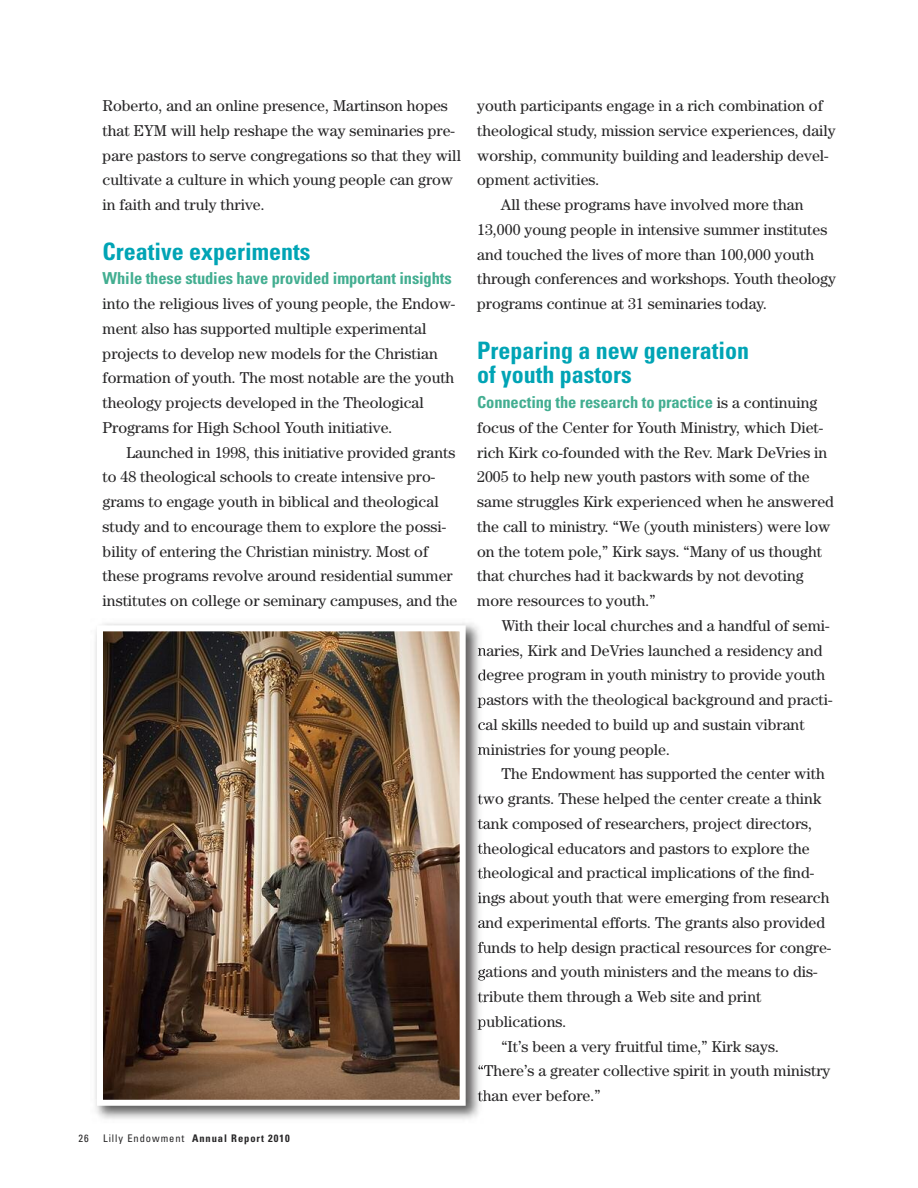
<style>
.page{position:relative;width:918px;height:1188px;background:#fff}
.page>*{position:absolute;margin:0;border:0;box-sizing:border-box;transform-origin:0 0}
.t1{font:700 condensed 24px/24.8px "Univers";color:#00a4b5}
.t2{font:700 condensed 16.5px "Univers";letter-spacing:-.01em;color:#43ae91}
.t3{font:15.75px/24.8px "Century";color:#272627}
.t4{font:700 condensed 10.5px "Univers";letter-spacing:.09em;color:#272627}
.t5{font:condensed 10.5px "Univers";color:#272627}
.s1{font-weight:400}
.s2{font-family:"Century";font-weight:400;font-stretch:normal;font-size:15.75px;color:#272627}
</style>
<div class="page">
<img style="left:95px;top:623px;width:390px;height:497px">
<svg style="left:478px;top:645px;width:7px;height:12px"></svg>
<svg style="left:478px;top:670px;width:7px;height:13px"></svg>
<svg style="left:478px;top:695px;width:7px;height:13px"></svg>
<svg style="left:478px;top:720px;width:7px;height:10px"></svg>
<svg style="left:478px;top:744px;width:7px;height:11px"></svg>
<svg style="left:478px;top:794px;width:7px;height:12px"></svg>
<svg style="left:478px;top:818px;width:7px;height:13px"></svg>
<svg style="left:478px;top:843px;width:7px;height:12px"></svg>
<svg style="left:478px;top:868px;width:7px;height:13px"></svg>
<svg style="left:478px;top:892px;width:7px;height:13px"></svg>
<svg style="left:478px;top:918px;width:7px;height:12px"></svg>
<svg style="left:478px;top:942px;width:7px;height:12px"></svg>
<img style="left:478px;top:967px;width:7px;height:14px">
<svg style="left:478px;top:991px;width:7px;height:11px"></svg>
<svg style="left:478px;top:1017px;width:7px;height:13px"></svg>
<svg style="left:478px;top:1065px;width:7px;height:6px"></svg>
<svg style="left:478px;top:1090px;width:7px;height:11px"></svg>
<img style="left:104px;top:632px;width:355px;height:467px">
<div style="left:97px;top:625px;width:369px;height:481px;border:6px solid #fff"></div>
<p class="t3" style="left:103px;top:95px;width:360px">Roberto, and an online presence, Martinson hopes that EYM will help reshape the way seminaries pre&shy;pare pastors to serve congregations so that they will cultivate a culture in which young people can grow in faith and truly thrive.</p>
<h1 class="t1" style="left:103px;top:241px;width:209px">Creative experiments</h1>
<p class="t2" style="left:103px;top:272px;width:351px">While these studies have provided important insights</p>
<p class="t3" style="left:103px;top:293px;width:354px">into the religious lives of young people, the Endow&shy;ment also has supported multiple experimental projects to develop new models for the Christian formation of youth. The most notable are the youth theology projects developed in the Theological Programs for High School Youth initiative.</p>
<p class="t3" style="left:103px;top:441px;width:356px;text-indent:24px">Launched in 1998, this initiative provided grants to 48 theological schools to create intensive pro&shy;grams to engage youth in biblical and theological study and to encourage them to explore the possi&shy;bility of entering the Christian ministry. Most of these programs revolve around residential summer institutes on college or seminary campuses, and the</p>
<p class="t5" style="left:79px;top:1134px;width:12px">26</p>
<p class="t4" style="left:103px;top:1134px;width:188px"><span class="s1">Lilly Endowment</span> Annual Report 2010</p>
<p class="t3" style="left:477px;top:95px;width:347px">youth participants engage in a rich combination of</p>
<p class="t3" style="left:477px;top:120px;width:360px">theological study, mission service experiences, daily</p>
<p class="t3" style="left:477px;top:144px;width:353px">worship, community building and leadership devel-</p>
<p class="t3" style="left:477px;top:169px;width:124px">opment activities.</p>
<p class="t3" style="left:501px;top:194px;width:304px">All these programs have involved more than</p>
<p class="t3" style="left:477px;top:219px;width:352px">13,000 young people in intensive summer institutes</p>
<p class="t3" style="left:477px;top:243px;width:339px">and touched the lives of more than 100,000 youth</p>
<p class="t3" style="left:477px;top:268px;width:360px">through conferences and workshops. Youth theology</p>
<p class="t3" style="left:477px;top:293px;width:291px">programs continue at 31 seminaries today.</p>
<h1 class="t1" style="left:477px;top:340px;width:273px">Preparing a new generation of youth pastors</h1>
<p class="t2" style="left:477px;top:396px;width:342px">Connecting the research to practice <span class="s2">is a continuing</span></p>
<p class="t3" style="left:477px;top:417px;width:358px">focus of the Center for Youth Ministry, which Diet&shy;rich Kirk co-founded with the Rev. Mark DeVries in 2005 to help new youth pastors with some of the same struggles Kirk experienced when he answered the call to ministry. “We (youth ministers) were low on the totem pole,” Kirk says. “Many of us thought that churches had it backwards by not devoting more resources to youth.”</p>
<p class="t3" style="left:478px;top:615px;width:356px;text-indent:24px">With their local churches and a handful of semi&shy;naries, Kirk and DeVries launched a residency and degree program in youth ministry to provide youth pastors with the theological background and practi&shy;cal skills needed to build up and sustain vibrant ministries for young people.</p>
<p class="t3" style="left:501px;top:763px;width:325px">The Endowment has supported the center with</p>
<p class="t3" style="left:478px;top:788px;width:346px">two grants. These helped the center create a think</p>
<p class="t3" style="left:478px;top:813px;width:336px">tank composed of researchers, project directors,</p>
<p class="t3" style="left:478px;top:837px;width:334px">theological educators and pastors to explore the</p>
<p class="t3" style="left:478px;top:862px;width:338px">theological and practical implications of the find-</p>
<p class="t3" style="left:478px;top:887px;width:353px">ings about youth that were emerging from research</p>
<p class="t3" style="left:478px;top:912px;width:349px">and experimental efforts. The grants also provided</p>
<p class="t3" style="left:478px;top:936px;width:355px">funds to help design practical resources for congre-</p>
<p class="t3" style="left:478px;top:961px;width:342px">gations and youth ministers and the means to dis-</p>
<p class="t3" style="left:478px;top:986px;width:285px">tribute them through a Web site and print</p>
<p class="t3" style="left:478px;top:1011px;width:90px">publications.</p>
<p class="t3" style="left:501px;top:1035px;width:279px">“It’s been a very fruitful time,” Kirk says.</p>
<p class="t3" style="left:478px;top:1060px;width:354px">“There’s a greater collective spirit in youth ministry</p>
<p class="t3" style="left:478px;top:1085px;width:124px">than ever before.”</p>
</div>
